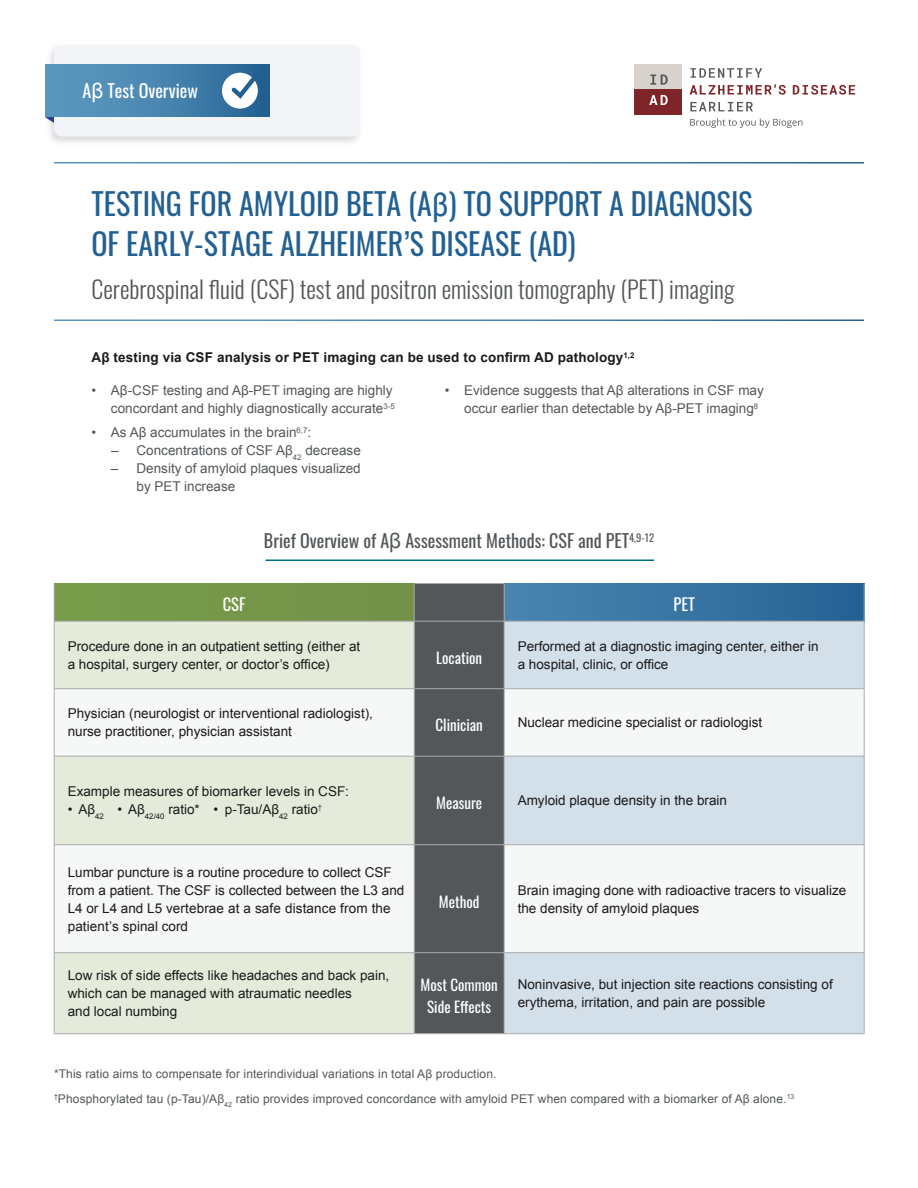
<style>
.page{position:relative;width:918px;height:1188px;background:#fff}
.page>*{position:absolute;margin:0;border:0;box-sizing:border-box;transform-origin:0 0}
.t1{font:30px/40.5px "Oswald";color:#236092}
.t2{font:300 24px "Oswald";color:#53575a}
.t3{font:18px "Oswald";color:#53575a}
.t4{font:18px "Oswald";color:#fff}
.t5{font:16.5px "Oswald";color:#fff}
.t6{font:15px/22.5px "Oswald";color:#fff;text-align:center}
.t7{font:13.5px/18px "Arial";color:#1a1a1a}
.t8{font:13.5px/18px "Arial";color:#53575a}
.t9{font:700 13.5px "Arial";letter-spacing:.01em;color:#1a1a1a}
.t10{font:12px/24.8px "Arial";letter-spacing:.01em;color:#53575a}
.s1{font-family:"Arial";font-size:21px}
.s2{font-family:"Roboto Condensed";font-size:33px}
</style>
<div class="page">
<div style="left:45px;top:41px;width:319px;height:105px;background:#000;opacity:.15"></div>
<div style="left:54px;top:45px;width:306px;height:91px;background:#f2f4f8;border-radius:8px"></div>
<svg style="left:690px;top:68px;width:72px;height:10px"></svg>
<svg style="left:690px;top:84px;width:96px;height:11px"></svg>
<svg style="left:793px;top:85px;width:62px;height:10px"></svg>
<svg style="left:690px;top:102px;width:63px;height:9px"></svg>
<div style="left:634px;top:64px;width:48px;height:26px;background:#d8d2cc"></div>
<div style="left:634px;top:90px;width:48px;height:25px;background:#7f2529"></div>
<svg style="left:690px;top:118px;width:112px;height:10px"></svg>
<svg style="left:650px;top:75px;width:18px;height:10px"></svg>
<svg style="left:649px;top:95px;width:19px;height:10px"></svg>
<svg style="left:45px;top:117px;width:9px;height:6px"></svg>
<div style="left:45px;top:64px;width:225px;height:53px;background:linear-gradient(to right,#639dc4,#296697)"></div>
<hr style="left:266px;top:560px;width:388px;height:1px;background:#007078">
<div style="left:222px;top:73px;width:36px;height:36px;background:#fff;border-radius:50%"></div>
<svg style="left:231px;top:71px;width:29px;height:28px"></svg>
<div style="left:54px;top:584px;width:360px;height:37px;background:#769749"></div>
<div style="left:415px;top:584px;width:89px;height:449px;background:#53575a"></div>
<div style="left:504px;top:584px;width:360px;height:37px;background:linear-gradient(to right,#4a86b1,#256294)"></div>
<div style="left:55px;top:622px;width:359px;height:411px;background:#e4ebdb"></div>
<div style="left:505px;top:622px;width:359px;height:411px;background:#d3dfe9"></div>
<svg style="left:55px;top:689px;width:809px;height:263px;fill:#f6f7f7"></svg>
<hr style="left:54px;top:583px;width:1px;height:38px;background:#a9abac">
<hr style="left:414px;top:583px;width:1px;height:38px;background:#a9abac">
<hr style="left:504px;top:583px;width:1px;height:38px;background:#a9abac">
<hr style="left:864px;top:583px;width:1px;height:38px;background:#a9abac">
<hr style="left:54px;top:621px;width:360px;height:1px;background:#a9abac">
<hr style="left:54px;top:621px;width:1px;height:67px;background:#a9abac">
<hr style="left:414px;top:621px;width:90px;height:1px;background:#a9abac">
<hr style="left:414px;top:621px;width:1px;height:67px;background:#a9abac">
<hr style="left:504px;top:621px;width:360px;height:1px;background:#a9abac">
<hr style="left:504px;top:621px;width:1px;height:67px;background:#a9abac">
<hr style="left:864px;top:621px;width:1px;height:67px;background:#a9abac">
<hr style="left:54px;top:688px;width:360px;height:1px;background:#a9abac">
<hr style="left:54px;top:689px;width:1px;height:67px;background:#a9abac">
<hr style="left:414px;top:688px;width:90px;height:1px;background:#a9abac">
<hr style="left:414px;top:689px;width:1px;height:67px;background:#a9abac">
<hr style="left:504px;top:688px;width:360px;height:1px;background:#a9abac">
<hr style="left:504px;top:689px;width:1px;height:67px;background:#a9abac">
<hr style="left:864px;top:689px;width:1px;height:67px;background:#a9abac">
<hr style="left:54px;top:756px;width:360px;height:1px;background:#a9abac">
<hr style="left:54px;top:756px;width:1px;height:88px;background:#a9abac">
<hr style="left:414px;top:756px;width:90px;height:1px;background:#a9abac">
<hr style="left:414px;top:756px;width:1px;height:88px;background:#a9abac">
<hr style="left:504px;top:756px;width:360px;height:1px;background:#a9abac">
<hr style="left:504px;top:756px;width:1px;height:88px;background:#a9abac">
<hr style="left:864px;top:756px;width:1px;height:88px;background:#a9abac">
<hr style="left:54px;top:844px;width:360px;height:1px;background:#a9abac">
<hr style="left:54px;top:845px;width:1px;height:107px;background:#a9abac">
<hr style="left:414px;top:844px;width:90px;height:1px;background:#a9abac">
<hr style="left:414px;top:845px;width:1px;height:107px;background:#a9abac">
<hr style="left:504px;top:844px;width:360px;height:1px;background:#a9abac">
<hr style="left:504px;top:845px;width:1px;height:107px;background:#a9abac">
<hr style="left:864px;top:845px;width:1px;height:107px;background:#a9abac">
<hr style="left:54px;top:952px;width:360px;height:1px;background:#a9abac">
<hr style="left:54px;top:953px;width:1px;height:80px;background:#a9abac">
<hr style="left:414px;top:952px;width:90px;height:1px;background:#a9abac">
<hr style="left:414px;top:953px;width:1px;height:80px;background:#a9abac">
<hr style="left:504px;top:952px;width:360px;height:1px;background:#a9abac">
<hr style="left:504px;top:953px;width:1px;height:80px;background:#a9abac">
<hr style="left:864px;top:953px;width:1px;height:80px;background:#a9abac">
<hr style="left:54px;top:1033px;width:360px;height:1px;background:#a9abac">
<hr style="left:414px;top:1033px;width:90px;height:1px;background:#a9abac">
<hr style="left:504px;top:1033px;width:360px;height:1px;background:#a9abac">
<h3 class="t4" style="left:82px;top:75px;width:117px">A<span class="s1">β</span> Test Overview</h3>
<h1 class="t1" style="left:91px;top:180px;width:663px">TESTING FOR AMYLOID BETA (A<span class="s2">β</span>) TO SUPPORT A DIAGNOSIS<br>OF EARLY-STAGE ALZHEIMER’S DISEASE (AD)</h1>
<h2 class="t2" style="left:92px;top:268px;width:644px">Cerebrospinal fluid (CSF) test and positron emission tomography (PET) imaging</h2>
<p class="t9" style="left:92px;top:349px;width:545px">Aβ testing via CSF analysis or PET imaging can be used to confirm AD pathology<sup>1,2</sup></p>
<p class="t8" style="left:92px;top:382px;width:305px;text-align:right">• Aβ-CSF testing and Aβ-PET imaging are highly concordant and highly diagnostically accurate<sup>3-5</sup></p>
<p class="t8" style="left:92px;top:424px;width:221px">• As Aβ accumulates in the brain<sup>6,7</sup>:</p>
<p class="t8" style="left:111px;top:442px;width:251px">– Concentrations of CSF Aβ<sub>42</sub> decrease</p>
<p class="t8" style="left:137px;top:460px;width:226px;text-indent:-26px">– Density of amyloid plaques visualized by PET increase</p>
<p class="t8" style="left:464px;top:382px;width:301px;text-indent:-19px">• Evidence suggests that Aβ alterations in CSF may occur earlier than detectable by Aβ-PET imaging<sup>8</sup></p>
<h3 class="t3" style="left:264px;top:525px;width:392px">Brief Overview of A<span class="s1">β</span> Assessment Methods: CSF and PET<sup>4,9-12</sup></h3>
<p class="t5" style="left:223px;top:589px;width:24px">CSF</p>
<p class="t5" style="left:673px;top:589px;width:23px">PET</p>
<p class="t7" style="left:68px;top:637px;width:294px">Procedure done in an outpatient setting (either at a hospital, surgery center, or doctor’s office)</p>
<p class="t6" style="left:436px;top:645px;width:47px">Location</p>
<p class="t7" style="left:518px;top:637px;width:302px">Performed at a diagnostic imaging center, either in a hospital, clinic, or office</p>
<p class="t7" style="left:68px;top:705px;width:307px">Physician (neurologist or interventional radiologist), nurse practitioner, physician assistant</p>
<p class="t6" style="left:436px;top:713px;width:49px">Clinician</p>
<p class="t7" style="left:518px;top:714px;width:246px">Nuclear medicine specialist or radiologist</p>
<p class="t7" style="left:68px;top:783px;width:283px">Example measures of biomarker levels in CSF:</p>
<p class="t7" style="left:68px;top:801px;width:256px">• Aβ<sub>42</sub> • Aβ<sub>42/40</sub> ratio* • p-Tau/Aβ<sub>42</sub> ratio<sup>†</sup></p>
<p class="t7" style="left:68px;top:863px;width:338px">Lumbar puncture is a routine procedure to collect CSF from a patient. The CSF is collected between the L3 and L4 or L4 and L5 vertebrae at a safe distance from the patient’s spinal cord</p>
<p class="t6" style="left:436px;top:791px;width:47px">Measure</p>
<p class="t7" style="left:518px;top:792px;width:211px">Amyloid plaque density in the brain</p>
<p class="t6" style="left:439px;top:889px;width:42px">Method</p>
<p class="t7" style="left:518px;top:881px;width:330px">Brain imaging done with radioactive tracers to visualize the density of amyloid plaques</p>
<p class="t7" style="left:68px;top:966px;width:323px">Low risk of side effects like headaches and back pain, which can be managed with atraumatic needles<br>and local numbing</p>
<p class="t6" style="left:420px;top:972px;width:79px">Most Common<br>Side Effects</p>
<p class="t7" style="left:518px;top:976px;width:317px">Noninvasive, but injection site reactions consisting of erythema, irritation, and pain are possible</p>
<p class="t10" style="left:54px;top:1062px;width:742px">*This ratio aims to compensate for interindividual variations in total Aβ production.<br><sup>†</sup>Phosphorylated tau (p-Tau)/Aβ<sub>42</sub> ratio provides improved concordance with amyloid PET when compared with a biomarker of Aβ alone.<sup>13</sup></p>
</div>
